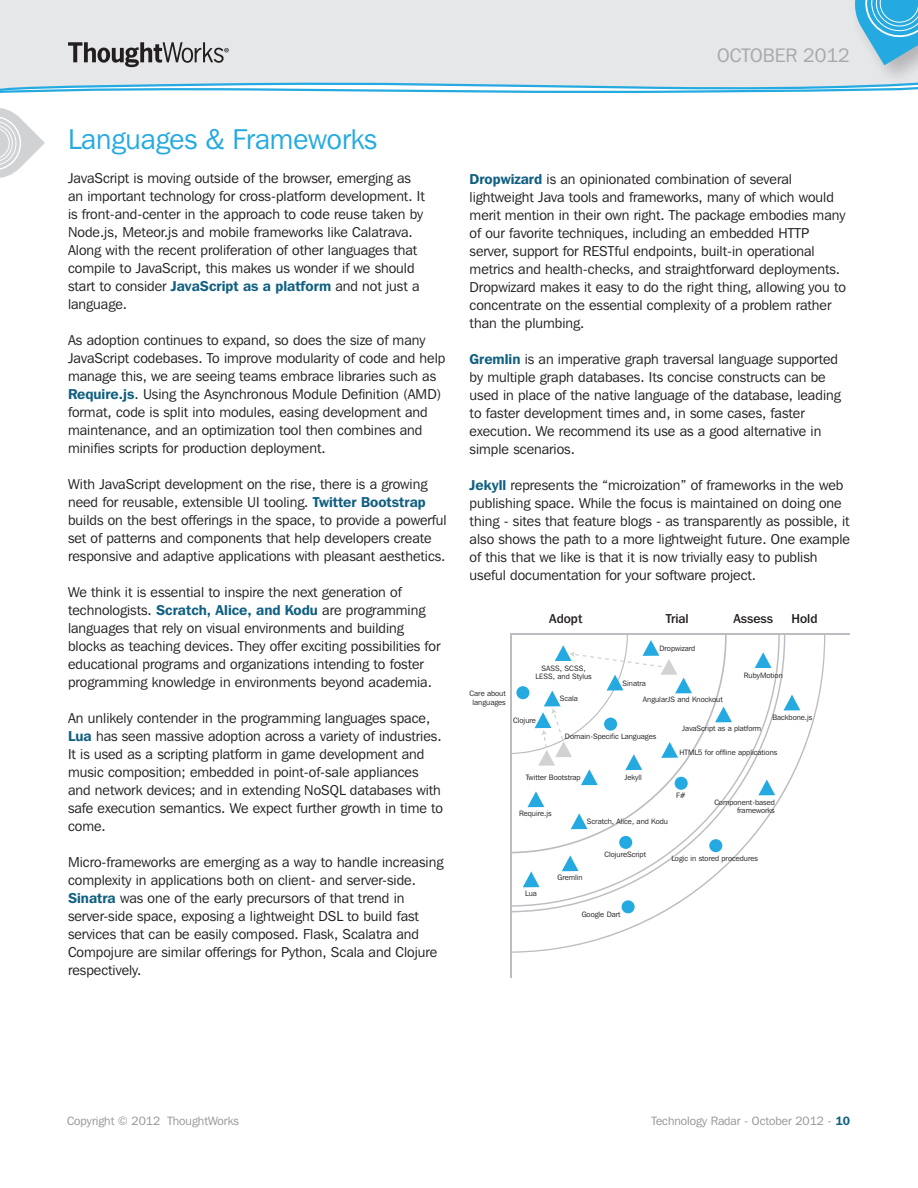
<style>
.page{position:relative;width:918px;height:1188px;background:#fff}
.page>*{position:absolute;margin:0;border:0;box-sizing:border-box;transform-origin:0 0}
.t1{font:28.5px "Franklin Gothic IT Cby BT";color:#24aae1}
.t2{font:19.5px "Franklin Gothic IT Cby BT";color:#a8a9ad}
.t3{font:14.25px/18px "Franklin Gothic IT Cby BT";color:#231f20}
.t4{font:500 12.9px "Franklin Gothic IT Cby BT";color:#231f20}
.t5{font:12px "Franklin Gothic IT Cby BT";color:#939598}
.t6{font:7.8px/7.8px "Franklin Gothic IT Cby BT";color:#231f20;text-align:center}
.s1{font-weight:600;color:#105f81}
</style>
<div class="page">
<hr style="left:510px;top:634px;width:2px;height:344px;background:#bcbdc0">
<hr style="left:510px;top:634px;width:340px;height:1px;background:#bcbdc0">
<svg style="left:512px;top:635px;width:313px;height:318px"></svg>
<svg style="left:675px;top:777px;width:13px;height:13px"></svg>
<div style="left:619px;top:836px;width:13px;height:13px;background:#24aae1;border-radius:50%"></div>
<div style="left:709px;top:839px;width:13px;height:13px;background:#24aae1;border-radius:50%"></div>
<div style="left:622px;top:900px;width:13px;height:13px;background:#24aae1;border-radius:50%"></div>
<svg style="left:715px;top:707px;width:17px;height:15px"></svg>
<svg style="left:783px;top:695px;width:17px;height:15px"></svg>
<svg style="left:758px;top:780px;width:17px;height:15px"></svg>
<svg style="left:527px;top:791px;width:17px;height:16px"></svg>
<svg style="left:571px;top:813px;width:17px;height:16px"></svg>
<svg style="left:562px;top:855px;width:17px;height:16px"></svg>
<svg style="left:523px;top:871px;width:17px;height:16px"></svg>
<svg style="left:755px;top:652px;width:17px;height:16px"></svg>
<svg style="left:512px;top:635px;width:180px;height:150px"></svg>
<svg style="left:0;top:108px;width:45px;height:70px"></svg>
<div style="left:0;top:0;width:850px;height:81px;background:#e6e7e9"></div>
<svg style="left:0;top:81px;width:918px;height:12px"></svg>
<svg style="left:68px;top:42px;width:161px;height:25px;background:#a7a6a8"></svg>
<div style="left:850px;top:0;width:68px;height:87px;background:#231f20;opacity:.25"></div>
<svg style="left:849px;top:0;width:69px;height:65px;background:#6ec0e2"></svg>
<h2 class="t2" style="left:717px;top:44px;width:134px">OCTOBER 2012</h2>
<h1 class="t1" style="left:68px;top:122px;width:311px">Languages &amp; Frameworks</h1>
<p class="t3" style="left:68px;top:169px;width:358px">JavaScript is moving outside of the browser, emerging as an important technology for cross-platform development. It is front-and-center in the approach to code reuse taken by Node.js, Meteor.js and mobile frameworks like Calatrava.<br>Along with the recent proliferation of other languages that compile to JavaScript, this makes us wonder if we should start to consider <span class="s1">JavaScript as a platform</span> and not just a language.</p>
<p class="t3" style="left:68px;top:331px;width:379px">As adoption continues to expand, so does the size of many JavaScript codebases. To improve modularity of code and help manage this, we are seeing teams embrace libraries such as <span class="s1">Require.js</span>. Using the Asynchronous Module Definition (AMD) format, code is split into modules, easing development and maintenance, and an optimization tool then combines and minifies scripts for production deployment.</p>
<p class="t3" style="left:68px;top:475px;width:380px">With JavaScript development on the rise, there is a growing need for reusable, extensible UI tooling. <span class="s1">Twitter Bootstrap </span>builds on the best offerings in the space, to provide a powerful set of patterns and components that help developers create responsive and adaptive applications with pleasant aesthetics.</p>
<p class="t3" style="left:68px;top:583px;width:374px">We think it is essential to inspire the next generation of technologists. <span class="s1">Scratch, Alice, and Kodu</span> are programming languages that rely on visual environments and building blocks as teaching devices. They offer exciting possibilities for educational programs and organizations intending to foster programming knowledge in environments beyond academia.</p>
<p class="t3" style="left:68px;top:709px;width:377px">An unlikely contender in the programming languages space, <span class="s1">Lua</span> has seen massive adoption across a variety of industries.<br>It is used as a scripting platform in game development and music composition; embedded in point-of-sale appliances and network devices; and in extending NoSQL databases with safe execution semantics. We expect further growth in time to come.</p>
<p class="t3" style="left:68px;top:853px;width:377px">Micro-frameworks are emerging as a way to handle increasing complexity in applications both on client- and server-side.<br><span class="s1">Sinatra</span> was one of the early precursors of that trend in server-side space, exposing a lightweight DSL to build fast services that can be easily composed. Flask, Scalatra and Compojure are similar offerings for Python, Scala and Clojure respectively.</p>
<p class="t3" style="left:470px;top:170px;width:378px"><span class="s1">Dropwizard</span> is an opinionated combination of several lightweight Java tools and frameworks, many of which would merit mention in their own right. The package embodies many of our favorite techniques, including an embedded HTTP server, support for RESTful endpoints, built-in operational metrics and health-checks, and straightforward deployments.<br>Dropwizard makes it easy to do the right thing, allowing you to concentrate on the essential complexity of a problem rather than the plumbing.</p>
<p class="t3" style="left:470px;top:349px;width:373px"><span class="s1">Gremlin</span> is an imperative graph traversal language supported by multiple graph databases. Its concise constructs can be used in place of the native language of the database, leading to faster development times and, in some cases, faster execution. We recommend its use as a good alternative in simple scenarios.</p>
<p class="t3" style="left:470px;top:475px;width:382px"><span class="s1">Jekyll</span> represents the “microization” of frameworks in the web publishing space. While the focus is maintained on doing one thing - sites that feature blogs - as transparently as possible, it also shows the path to a more lightweight future. One example of this that we like is that it is now trivially easy to publish useful documentation for your software project.</p>
<p class="t4" style="left:549px;top:610px;width:35px">Adopt</p>
<p class="t4" style="left:666px;top:610px;width:24px">Trial</p>
<p class="t4" style="left:733px;top:610px;width:41px">Assess</p>
<p class="t4" style="left:791px;top:610px;width:28px">Hold</p>
<p class="t6" style="left:470px;top:688px;width:38px;line-height:9.3px">Care about languages</p>
<p class="t6" style="left:536px;top:664px;width:58px">SASS, SCSS,<br>LESS, and Stylus</p>
<p class="t6" style="left:560px;top:694px;width:20px">Scala</p>
<p class="t6" style="left:660px;top:644px;width:37px">Dropwizard</p>
<p class="t6" style="left:643px;top:674px;width:81px;line-height:16.6px;text-align:left;text-indent:-20px">Sinatra<br>AngularJS and Knockout</p>
<p class="t6" style="left:744px;top:671px;width:40px">RubyMotion</p>
<p class="t6" style="left:513px;top:716px;width:24px">Clojure</p>
<p class="t6" style="left:565px;top:732px;width:93px">Domain-Specific Languages</p>
<p class="t6" style="left:526px;top:773px;width:56px">Twitter Bootstrap</p>
<p class="t6" style="left:624px;top:773px;width:19px">Jekyll</p>
<p class="t6" style="left:519px;top:809px;width:34px">Require.js</p>
<p class="t6" style="left:587px;top:817px;width:83px">Scratch, Alice, and Kodu</p>
<p class="t6" style="left:682px;top:724px;width:81px">JavaScript as a platform</p>
<p class="t6" style="left:772px;top:713px;width:42px">Backbone.js</p>
<p class="t6" style="left:679px;top:748px;width:99px">HTML5 for offline applications</p>
<p class="t6" style="left:676px;top:791px;width:11px">F#</p>
<p class="t6" style="left:714px;top:798px;width:62px;text-align:right">Component-based frameworks</p>
<p class="t6" style="left:525px;top:889px;width:13px">Lua</p>
<p class="t6" style="left:558px;top:873px;width:27px">Gremlin</p>
<p class="t6" style="left:604px;top:850px;width:43px">ClojureScript</p>
<p class="t6" style="left:582px;top:910px;width:40px">Google Dart</p>
<p class="t6" style="left:671px;top:854px;width:88px">Logic in stored procedures</p>
<p class="t5" style="left:67px;top:1113px;width:173px">Copyright © 2012 ThoughtWorks</p>
<p class="t5" style="left:651px;top:1114px;width:200px">Technology Radar - October 2012 - <span class="s1">10</span></p>
</div>
